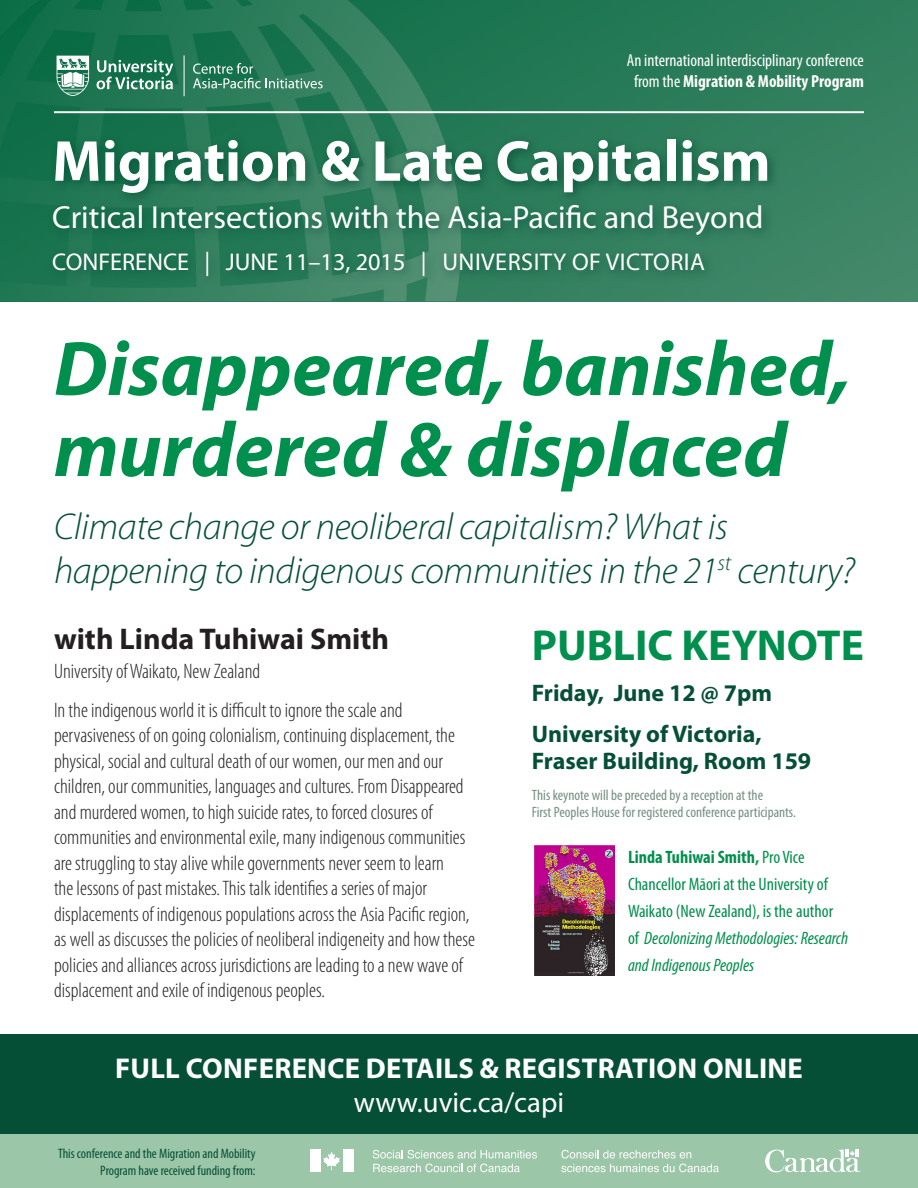
<style>
.page{position:relative;width:918px;height:1188px;background:#fff}
.page>*{position:absolute;margin:0;border:0;box-sizing:border-box;transform-origin:0 0}
.t1{font:italic 700 78px/81px "Myriad Pro";color:#008f4d}
.t2{font:700 58.2px "Myriad Pro";color:#fff}
.t3{font:700 43.5px "Myriad Pro";color:#008f4d}
.t4{font:italic 300 37.5px/43.2px "Myriad Pro";letter-spacing:-.01em;color:#064f37}
.t5{font:32.1px "Myriad Pro";color:#fff}
.t6{font:700 30px "Myriad Pro";color:#231f20}
.t7{font:700 28.8px "Myriad Pro";letter-spacing:.01em;color:#fff}
.t8{font:28.8px "Myriad Pro";color:#fff}
.t9{font:24.3px "Myriad Pro";color:#fff}
.t10{font:700 24px/27.6px "Myriad Pro";color:#064f37}
.t11{font:300 condensed 21px/25.5px "Myriad Pro";color:#231f20}
.t12{font:condensed 18px/27px "Myriad Pro";color:#008f4d}
.t13{font:condensed 17.4px/21px "Myriad Pro";color:#fff;text-align:center}
.t14{font:condensed 15px/17.2px "Myriad Pro";color:#768f82}
.t15{font:condensed 13.65px/16.5px "Myriad Pro";color:#064f37;text-align:right}
.s1{font-weight:700}
.s2{font-style:italic}
</style>
<div class="page">
<img style="left:534px;top:846px;width:81px;height:129px">
<div style="left:0;top:1034px;width:918px;height:110px;background:#064f37"></div>
<div style="left:0;top:1134px;width:918px;height:54px;background:#9cc6a8"></div>
<div style="left:0;top:0;width:918px;height:301px;background:linear-gradient(to bottom,#227854,#45896b)"></div>
<svg style="left:0;top:0;width:461px;height:301px;background:#207753"></svg>
<div style="left:47px;top:133px;width:734px;height:156px;background:#064f37;opacity:.75"></div>
<hr style="left:54px;top:111px;width:810px;height:2px;background:#fff">
<svg style="left:57px;top:56px;width:32px;height:40px"></svg>
<svg style="left:97px;top:60px;width:76px;height:29px"></svg>
<hr style="left:184px;top:55px;width:1px;height:41px;background:#fff">
<svg style="left:193px;top:63px;width:130px;height:25px;background:#478e70"></svg>
<svg style="left:323px;top:1152px;width:17px;height:18px"></svg>
<div style="left:343px;top:1150px;width:11px;height:22px;background:#fff"></div>
<div style="left:310px;top:1150px;width:11px;height:22px;background:#fff"></div>
<svg style="left:373px;top:1150px;width:164px;height:22px"></svg>
<svg style="left:561px;top:1150px;width:158px;height:22px"></svg>
<svg style="left:765px;top:1149px;width:96px;height:24px"></svg>
<p class="t13" style="left:627px;top:50px;width:239px">An international interdisciplinary conference from the <span class="s1">Migration &amp; Mobility Program</span></p>
<p class="t2" style="left:52px;top:123px;width:720px">Migration &amp; Late Capitalism</p>
<p class="t5" style="left:52px;top:198px;width:713px">Critical Intersections with the Asia-Pacific and Beyond</p>
<p class="t9" style="left:52px;top:247px;width:654px">CONFERENCE | JUNE 11–13, 2015 | UNIVERSITY OF VICTORIA</p>
<p class="t1" style="left:54px;top:326px;width:799px">Disappeared, banished, murdered &amp; displaced</p>
<p class="t4" style="left:54px;top:505px;width:803px">Climate change or neoliberal capitalism? What is happening to indigenous communities in the 21<sup>st</sup> century?</p>
<p class="t3" style="left:532px;top:617px;width:334px">PUBLIC KEYNOTE</p>
<p class="t10" style="left:532px;top:678px;width:242px">Friday, June 12 @ 7pm</p>
<p class="t10" style="left:532px;top:719px;width:281px">University of Victoria,<br>Fraser Building, Room 159</p>
<p class="t14" style="left:532px;top:786px;width:266px">This keynote will be preceded by a reception at the<br>First Peoples House for registered conference participants.</p>
<p class="t12" style="left:628px;top:844px;width:222px"><span class="s1">Linda Tuhiwai Smith,</span> Pro Vice Chancellor Māori at the University of Waikato (New Zealand), is the author of <span class="s2">Decolonizing Methodologies: Research and Indigenous Peoples</span></p>
<p class="t6" style="left:54px;top:620px;width:336px">with Linda Tuhiwai Smith</p>
<p class="t11" style="left:54px;top:658px;width:208px">University of Waikato, New Zealand</p>
<p class="t11" style="left:54px;top:697px;width:422px">In the indigenous world it is difficult to ignore the scale and pervasiveness of on going colonialism, continuing displacement, the physical, social and cultural death of our women, our men and our children, our communities, languages and cultures. From Disappeared and murdered women, to high suicide rates, to forced closures of communities and environmental exile, many indigenous communities are struggling to stay alive while governments never seem to learn<br>the lessons of past mistakes. This talk identifies a series of major displacements of indigenous populations across the Asia Pacific region, as well as discusses the policies of neoliberal indigeneity and how these policies and alliances across jurisdictions are leading to a new wave of displacement and exile of indigenous peoples.</p>
<p class="t7" style="left:115px;top:1049px;width:689px">FULL CONFERENCE DETAILS &amp; REGISTRATION ONLINE</p>
<p class="t8" style="left:354px;top:1085px;width:212px">www.uvic.ca/capi</p>
<p class="t15" style="left:58px;top:1145px;width:199px">This conference and the Migration and Mobility<br>Program have received funding from:</p>
</div>
